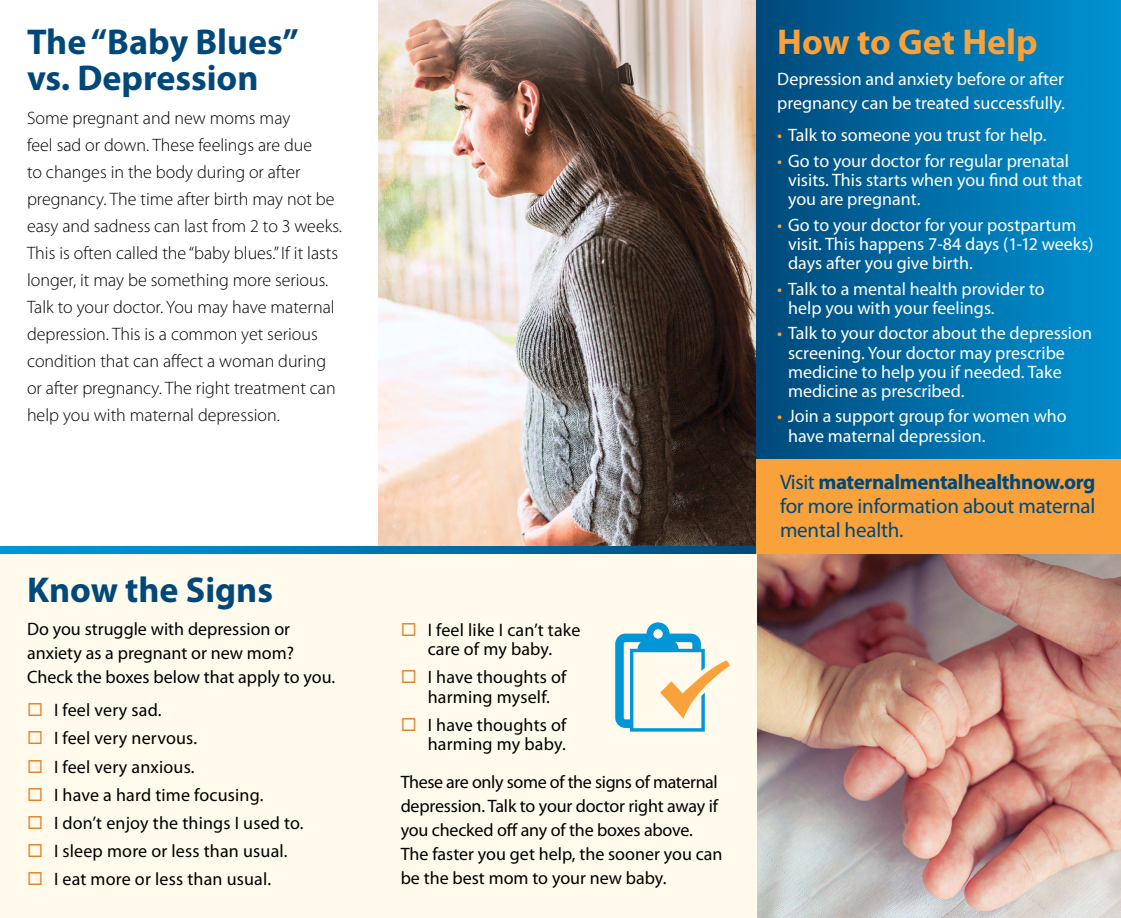
<style>
.page{position:relative;width:1121px;height:918px;background:#fff}
.page>*{position:absolute;margin:0;border:0;box-sizing:border-box;transform-origin:0 0}
.t1{font:700 36px/36px "Myriad Pro";color:#004879}
.t2{font:700 36px "Myriad Pro";color:#f9a13a}
.t3{font:21px/24px "Myriad Pro";letter-spacing:-.01em;color:#004879;text-align:justify}
.t4{font:18px/24px "Myriad Pro";color:#000}
.t5{font:18px/19px "Myriad Pro";color:#fff}
.t6{font:300 18px/27px "Myriad Pro";color:#000}
.s1{color:#e28029}
.s2{color:#f9a13a}
.s3{font-weight:700}
</style>
<div class="page">
<img style="left:756px;top:554px;width:364px;height:364px">
<img style="left:378px;top:0;width:378px;height:546px">
<div style="left:0;top:547px;width:756px;height:371px;background:#fffaeb"></div>
<svg style="left:615px;top:622px;width:115px;height:110px"></svg>
<svg style="left:0;top:546px;width:756px;height:8px;background:#0073ad"></svg>
<div style="left:756px;top:0;width:364px;height:554px;background:linear-gradient(to right,#00497a,#0094d4)"></div>
<div style="left:756px;top:459px;width:364px;height:95px;background:#f9a13a"></div>
<h2 class="t1" style="left:27px;top:23px;width:273px">The “Baby Blues” vs. Depression</h2>
<p class="t6" style="left:27px;top:105px;width:316px">Some pregnant and new moms may<br>feel sad or down. These feelings are due<br>to changes in the body during or after pregnancy. The time after birth may not be easy and sadness can last from 2 to 3 weeks.<br>This is often called the “baby blues.” If it lasts longer, it may be something more serious.<br>Talk to your doctor. You may have maternal depression. This is a common yet serious condition that can affect a woman during or after pregnancy. The right treatment can help you with maternal depression.</p>
<h2 class="t1" style="left:27px;top:571px;width:247px">Know the Signs</h2>
<p class="t4" style="left:27px;top:617px;width:310px">Do you struggle with depression or anxiety as a pregnant or new mom?<br>Check the boxes below that apply to you.</p>
<p class="t4" style="left:27px;top:698px;width:136px"><span class="s1">◻</span> I feel very sad.</p>
<p class="t4" style="left:27px;top:726px;width:172px"><span class="s1">◻</span> I feel very nervous.</p>
<p class="t4" style="left:27px;top:754px;width:169px"><span class="s1">◻</span> I feel very anxious.</p>
<p class="t4" style="left:27px;top:782px;width:238px"><span class="s1">◻</span> I have a hard time focusing.</p>
<p class="t4" style="left:27px;top:810px;width:278px"><span class="s1">◻</span> I don’t enjoy the things I used to.</p>
<p class="t4" style="left:27px;top:839px;width:262px"><span class="s1">◻</span> I sleep more or less than usual.</p>
<p class="t4" style="left:27px;top:867px;width:245px"><span class="s1">◻</span> I eat more or less than usual.</p>
<p class="t4" style="left:400px;top:620px;width:181px;line-height:19.5px;text-align:center"><span class="s1">◻</span> I feel like I can’t take care of my baby.</p>
<p class="t4" style="left:400px;top:667px;width:167px;line-height:19.5px;text-align:center"><span class="s1">◻</span> I have thoughts of harming myself.</p>
<p class="t4" style="left:400px;top:715px;width:167px;line-height:19.5px;text-align:right"><span class="s1">◻</span> I have thoughts of harming my baby.</p>
<p class="t4" style="left:400px;top:770px;width:323px">These are only some of the signs of maternal depression. Talk to your doctor right away if you checked off any of the boxes above.<br>The faster you get help, the sooner you can be the best mom to your new baby.</p>
<h2 class="t2" style="left:777px;top:18px;width:262px">How to Get Help</h2>
<p class="t5" style="left:777px;top:66px;width:289px;line-height:24px">Depression and anxiety before or after pregnancy can be treated successfully.</p>
<p class="t5" style="left:777px;top:126px;width:271px"><span class="s2">•</span> Talk to someone you trust for help.</p>
<p class="t5" style="left:788px;top:151px;width:296px;text-indent:-11px"><span class="s2">•</span> Go to your doctor for regular prenatal visits. This starts when you find out that you are pregnant.</p>
<p class="t5" style="left:788px;top:215px;width:307px;text-indent:-11px"><span class="s2">•</span> Go to your doctor for your postpartum visit. This happens 7-84 days (1-12 weeks) days after you give birth.</p>
<p class="t5" style="left:788px;top:279px;width:258px;text-indent:-11px"><span class="s2">•</span> Talk to a mental health provider to help you with your feelings.</p>
<p class="t5" style="left:788px;top:324px;width:305px;text-indent:-11px"><span class="s2">•</span> Talk to your doctor about the depression screening. Your doctor may prescribe medicine to help you if needed. Take medicine as prescribed.</p>
<p class="t5" style="left:788px;top:407px;width:280px;text-indent:-11px"><span class="s2">•</span> Join a support group for women who have maternal depression.</p>
<p class="t3" style="left:780px;top:469px;width:317px">Visit <span class="s3">maternalmentalhealthnow.org </span>for more information about maternal mental health.</p>
</div>
